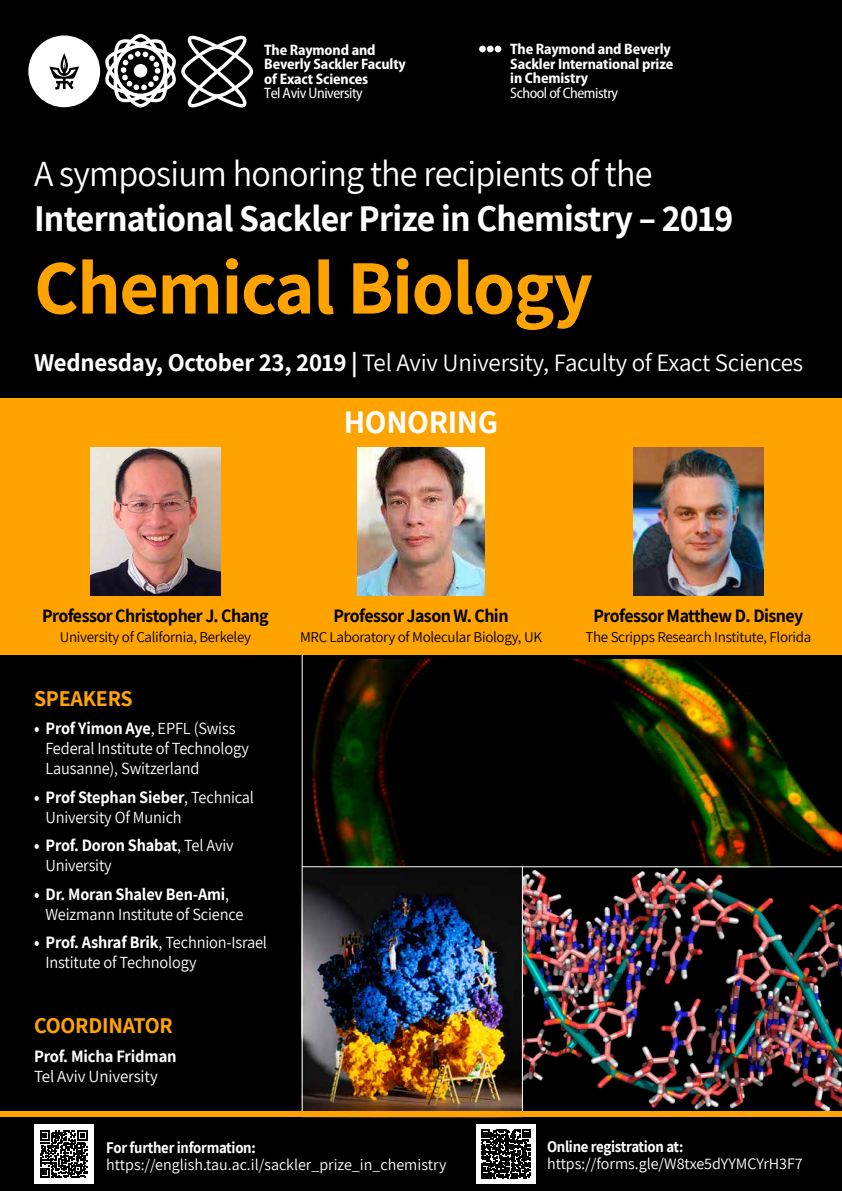
<style>
.page{position:relative;width:842px;height:1191px;background:#fff}
.page>*{position:absolute;margin:0;border:0;box-sizing:border-box;transform-origin:0 0}
.t1{font:700 77px "Assistant";letter-spacing:-.02em;color:#ffa300}
.t2{font:700 36.8px "Assistant";letter-spacing:-.02em;color:#fff}
.t3{font:36.8px "Assistant";letter-spacing:-.02em;color:#fff}
.t4{font:700 32px "Assistant";letter-spacing:-.01em;color:#fff}
.t5{font:25px "Assistant";letter-spacing:-.01em;color:#fff}
.t6{font:700 22px "Assistant";letter-spacing:-.01em;color:#ffa300}
.t7{font:700 18.5px "Assistant";letter-spacing:-.03em;color:#000}
.t8{font:17px/20px "Assistant";letter-spacing:-.01em;color:#fff;scale:.96 1}
.t9{font:700 17px "Assistant";letter-spacing:-.01em;color:#fff}
.t10{font:17px "Assistant";letter-spacing:-.01em;color:#fff}
.t11{font:16px "Assistant";color:#fff}
.t12{font:700 16px "Assistant";letter-spacing:-.02em;color:#fff;scale:.93 1}
.t13{font:700 semi-condensed 15.2px/14.6px "Myriad Pro";letter-spacing:-.01em;color:#fff}
.t14{font:semi-condensed 15.2px "Myriad Pro";letter-spacing:-.03em;color:#fff}
.t15{font:15px "Assistant";letter-spacing:-.02em;color:#000}
.s1{font-weight:700}
</style>
<div class="page">
<div style="left:0;top:0;width:842px;height:1120px;background:#000"></div>
<div style="left:0;top:1117px;width:842px;height:74px;background:#000"></div>
<div style="left:0;top:398px;width:842px;height:257px;background:#ffa300"></div>
<img style="left:633px;top:448px;width:131px;height:148px">
<img style="left:90px;top:448px;width:131px;height:148px">
<img style="left:357px;top:448px;width:128px;height:148px">
<div style="left:28px;top:35px;width:72px;height:72px;background:#fff;border-radius:50%"></div>
<svg style="left:49px;top:53px;width:30px;height:37px"></svg>
<svg style="left:105px;top:34px;width:148px;height:73px"></svg>
<div style="left:34px;top:1124px;width:59px;height:59px;background:#fff"></div>
<svg style="left:40px;top:1130px;width:47px;height:48px"></svg>
<div style="left:476px;top:1124px;width:59px;height:59px;background:#fff"></div>
<svg style="left:481px;top:1129px;width:49px;height:49px"></svg>
<svg style="left:495px;top:46px;width:6px;height:6px"></svg>
<div style="left:487px;top:46px;width:7px;height:6px;background:#fff;border-radius:50%"></div>
<div style="left:479px;top:46px;width:7px;height:6px;background:#fff;border-radius:50%"></div>
<img style="left:483px;top:868px;width:359px;height:250px">
<img style="left:303px;top:868px;width:219px;height:243px">
<img style="left:312px;top:659px;width:530px;height:207px">
<hr style="left:302px;top:866px;width:540px;height:1px;background:#fff">
<hr style="left:302px;top:655px;width:1px;height:461px;background:#fff">
<hr style="left:522px;top:866px;width:1px;height:250px;background:#fff">
<div style="left:0;top:1111px;width:842px;height:6px;background:#ffa300"></div>
<p class="t13" style="left:264px;top:42px;width:143px">The Raymond and<br>Beverly Sackler Faculty of Exact Sciences</p>
<p class="t14" style="left:264px;top:85px;width:100px">Tel Aviv University</p>
<p class="t13" style="left:510px;top:42px;width:164px">The Raymond and Beverly<br>Sackler International prize in Chemistry</p>
<p class="t14" style="left:510px;top:85px;width:109px">School of Chemistry</p>
<h2 class="t3" style="left:34px;top:149px;width:620px">A symposium honoring the recipients of the</h2>
<h2 class="t2" style="left:34px;top:193px;width:701px">International Sackler Prize in Chemistry – 2019</h2>
<h1 class="t1" style="left:34px;top:235px;width:560px">Chemical Biology</h1>
<h3 class="t5" style="left:34px;top:346px;width:771px"><span class="s1">Wednesday, October 23, 2019 |</span> Tel Aviv University, Faculty of Exact Sciences</h3>
<h3 class="t4" style="left:344px;top:400px;width:156px">HONORING</h3>
<p class="t7" style="left:42px;top:603px;width:228px">Professor Christopher .J Chang</p>
<p class="t15" style="left:60px;top:627px;width:193px">University of California, Berkeley</p>
<p class="t6" style="left:34px;top:683px;width:100px">SPEAKERS</p>
<p class="t8" style="left:45px;top:718px;width:213px;text-indent:-11px"><span class="s1">• Prof Yimon Aye</span>, EPFL (Swiss<br>Federal Institute of Technology<br>Lausanne ,) Switzerland</p>
<p class="t8" style="left:45px;top:786px;width:219px;text-indent:-11px"><span class="s1">• Prof Stephan Sieber</span>, Technical<br>University Of Munich</p>
<p class="t8" style="left:45px;top:835px;width:198px;text-indent:-11px"><span class="s1">• Prof. Doron Shabat</span>, Tel Aviv<br>University</p>
<p class="t8" style="left:45px;top:883px;width:208px;text-indent:-11px"><span class="s1">• Dr. Moran Shalev Ben-Ami</span>,<br>Weizmann Institute of Science</p>
<p class="t8" style="left:45px;top:932px;width:232px;text-indent:-11px"><span class="s1">• Prof. Ashraf Brik</span>, Technion-Israel<br>Institute of Technology</p>
<p class="t6" style="left:34px;top:1011px;width:140px">COORDINATOR</p>
<p class="t9" style="left:34px;top:1044px;width:144px">Prof. Micha Fridman</p>
<p class="t10" style="left:34px;top:1064px;width:125px">Tel Aviv University</p>
<p class="t7" style="left:333px;top:603px;width:177px">Professor Jason W. Chin</p>
<p class="t15" style="left:300px;top:627px;width:243px">MRC Laboratory of Molecular Biology, UK</p>
<p class="t7" style="left:593px;top:603px;width:211px">Professor Matthew .D Disney</p>
<p class="t15" style="left:585px;top:627px;width:228px">The Scripps Research Institute, Florida</p>
<p class="t12" style="left:106px;top:1136px;width:162px">For further information:</p>
<p class="t11" style="left:106px;top:1153px;width:342px">https://english.tau.ac /i l. sackler_prize_in_chemistry</p>
<p class="t12" style="left:547px;top:1136px;width:148px">Online registration at:</p>
<p class="t11" style="left:547px;top:1153px;width:257px">https://forms.gle W/ 8txe5dYYMCYrH 7F3</p>
</div>
